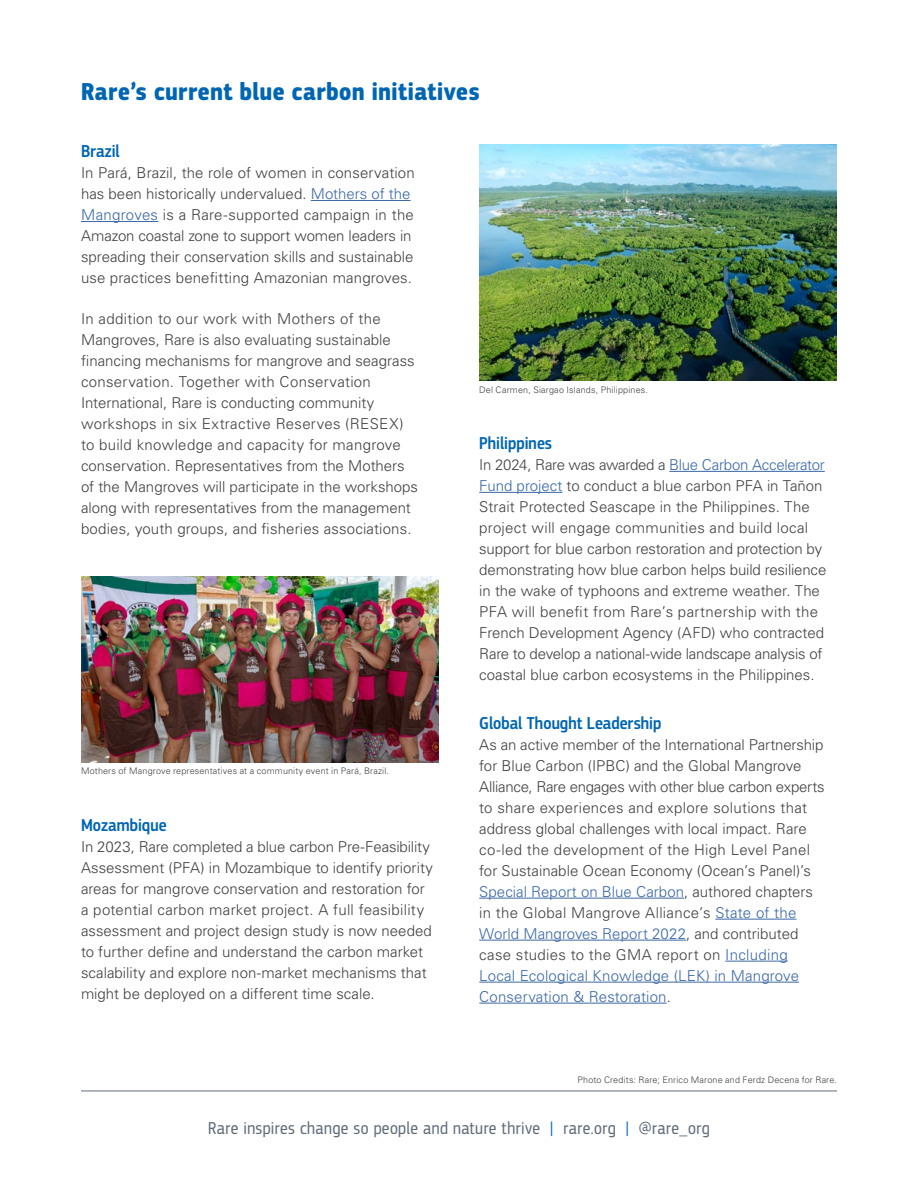
<style>
.page{position:relative;width:918px;height:1188px;background:#fff}
.page>*{position:absolute;margin:0;border:0;box-sizing:border-box;transform-origin:0 0}
.t1{font:700 25.5px "PF Square Sans Cond Pro";letter-spacing:.025em;color:#0066b3}
.t2{font:18px "PF Square Sans Cond Pro";letter-spacing:.025em;color:#616d7b}
.t3{font:500 18px "PF Square Sans Cond Pro";letter-spacing:.005em;color:#0066b3}
.t4{font:300 15px/21px "Univers LT Pro 45";color:#414042}
.t5{font:300 9px "Univers LT Pro 45";letter-spacing:.02em;color:#414042}
.s1{color:#3a68a5}
.s2{color:#0066b3}
</style>
<div class="page">
<hr style="left:81px;top:1091px;width:756px;height:1px;background:#616d7b">
<hr style="left:311px;top:200px;width:100px;height:1px;background:#3a68a5">
<hr style="left:81px;top:221px;width:77px;height:1px;background:#3a68a5">
<hr style="left:669px;top:471px;width:156px;height:1px;background:#3a68a5">
<hr style="left:479px;top:492px;width:83px;height:1px;background:#3a68a5">
<hr style="left:479px;top:898px;width:205px;height:1px;background:#3a68a5">
<hr style="left:715px;top:919px;width:82px;height:1px;background:#3a68a5">
<hr style="left:479px;top:940px;width:207px;height:1px;background:#3a68a5">
<hr style="left:725px;top:961px;width:63px;height:1px;background:#3a68a5">
<hr style="left:479px;top:982px;width:320px;height:1px;background:#3a68a5">
<hr style="left:479px;top:1003px;width:188px;height:1px;background:#3a68a5">
<img style="left:81px;top:577px;width:358px;height:185px">
<img style="left:479px;top:144px;width:358px;height:237px">
<h1 class="t1" style="left:81px;top:76px;width:400px">Rare’s current blue carbon initiatives</h1>
<p class="t3" style="left:81px;top:141px;width:40px">Brazil</p>
<p class="t4" style="left:81px;top:162px;width:335px">In Pará, Brazil, the role of women in conservation has been historically undervalued. <span class="s1">Mothers of the Mangroves</span> is a Rare-supported campaign in the Amazon coastal zone to support women leaders in spreading their conservation skills and sustainable use practices benefitting Amazonian mangroves.</p>
<p class="t4" style="left:81px;top:308px;width:339px">In addition to our work with Mothers of the Mangroves, Rare is also evaluating sustainable financing mechanisms for mangrove and seagrass conservation. Together with Conservation International, Rare is conducting community workshops in six Extractive Reserves (RESEX) to build knowledge and capacity for mangrove conservation. Representatives from the Mothers of the Mangroves will participate in the workshops along with representatives from the management bodies, youth groups, and fisheries associations.</p>
<p class="t5" style="left:81px;top:766px;width:310px">Mothers of Mangrove representatives at a community event in Pará, Brazil.</p>
<p class="t3" style="left:81px;top:815px;width:87px">Mozambique</p>
<p class="t4" style="left:81px;top:836px;width:353px">In 2023, Rare completed a blue carbon Pre-Feasibility Assessment (PFA) in Mozambique to identify priority areas for mangrove conservation and restoration for a potential carbon market project. A full feasibility assessment and project design study is now needed to further define and understand the carbon market scalability and explore non-market mechanisms that might be deployed on a different time scale.</p>
<p class="t5" style="left:479px;top:385px;width:170px">Del Carmen, Siargao Islands, Philippines.</p>
<p class="t3" style="left:479px;top:432px;width:74px">Philippines</p>
<p class="t4" style="left:479px;top:454px;width:349px">In 2024, Rare was awarded a <span class="s1">Blue Carbon Accelerator Fund project</span> to conduct a blue carbon PFA in Tañon Strait Protected Seascape in the Philippines. The project will engage communities and build local support for blue carbon restoration and protection by demonstrating how blue carbon helps build resilience in the wake of typhoons and extreme weather. The PFA will benefit from Rare’s partnership with the French Development Agency (AFD) who contracted Rare to develop a national-wide landscape analysis of coastal blue carbon ecosystems in the Philippines.</p>
<p class="t3" style="left:479px;top:712px;width:184px">Global Thought Leadership</p>
<p class="t4" style="left:479px;top:734px;width:347px">As an active member of the International Partnership for Blue Carbon (IPBC) and the Global Mangrove Alliance, Rare engages with other blue carbon experts to share experiences and explore solutions that address global challenges with local impact. Rare co-led the development of the High Level Panel for Sustainable Ocean Economy (Ocean’s Panel)’s <span class="s1">Special Report on Blue Carbon</span>, authored chapters in the Global Mangrove Alliance’s <span class="s1">State of the World Mangroves Report 2022</span>, and contributed case studies to the GMA report on <span class="s1">Including Local Ecological Knowledge (LEK) in Mangrove Conservation &amp; Restoration</span>.</p>
<p class="t5" style="left:578px;top:1075px;width:261px">Photo Credits: Rare; Enrico Marone and Ferdz Decena for Rare.</p>
<p class="t2" style="left:208px;top:1118px;width:503px">Rare inspires change so people and nature thrive <span class="s2">|</span> rare.org <span class="s2">|</span> @rare_org</p>
</div>
